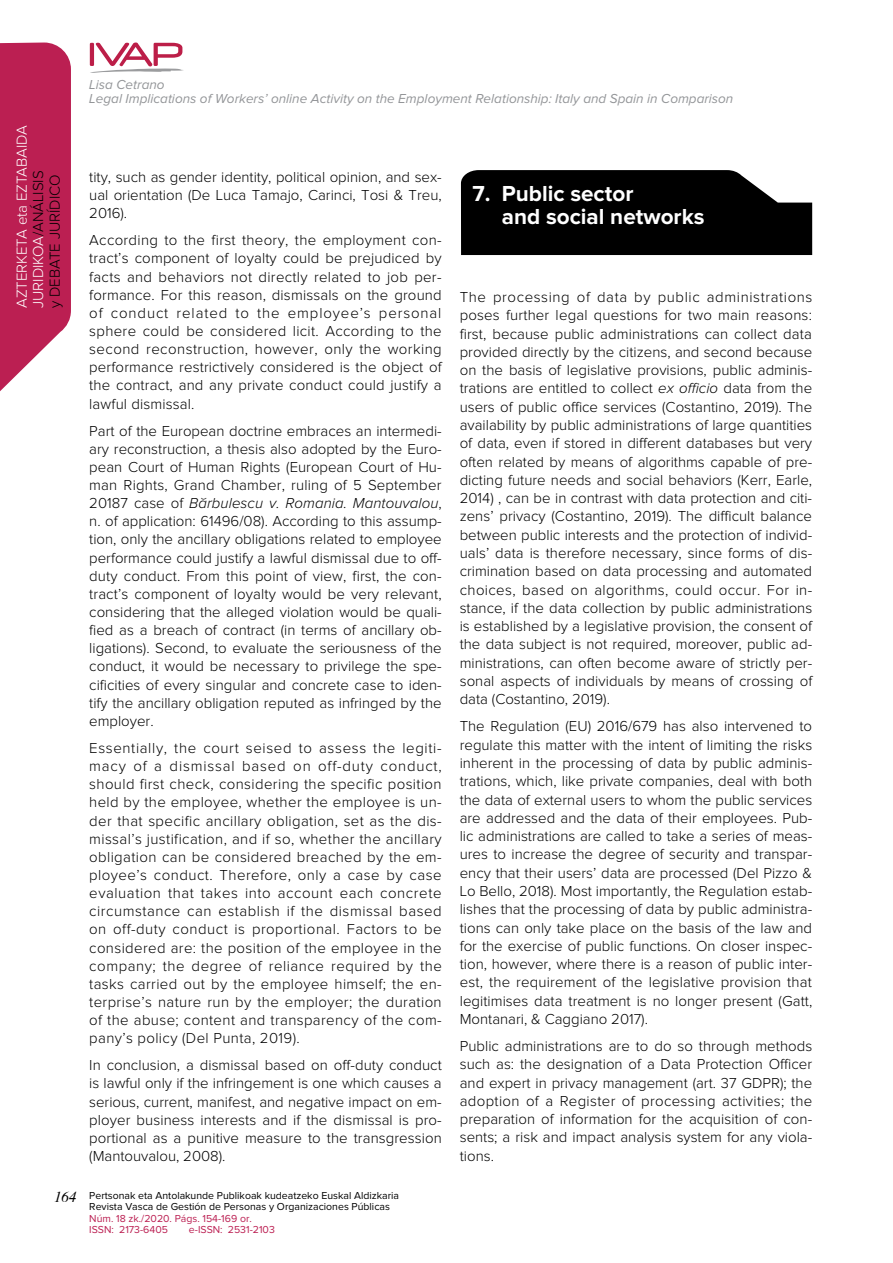
<style>
.page{position:relative;width:893px;height:1263px;background:#fff}
.page>*{position:absolute;margin:0;border:0;box-sizing:border-box;transform-origin:0 0}
.t1{font:700 22.5px/23.2px "Proxima Nova";color:#fff}
.t2{font:300 15px/18.1px "Proxima Nova";color:#000;text-align:justify}
.t3{font:300 15px/16.5px "Proxima Nova";color:#fff}
.t4{font:italic 13.5px/13.5px "Proxima Nova";color:#939598}
.t5{font:10.5px/10.5px "Proxima Nova";color:#000}
.t6{font:10.5px/10.5px "Proxima Nova";color:#bb1f52}
.s1{color:#000}
.s2{font-style:italic}
.s3{font-family:"Times";font-style:italic;font-size:15px}
</style>
<div class="page">
<svg style="left:90px;top:43px;width:94px;height:30px"></svg>
<svg style="left:0;top:43px;width:71px;height:348px;background:#c23664"></svg>
<svg style="left:461px;top:170px;width:351px;height:85px;background:#101010"></svg>
<p class="t3" style="left:13px;top:308px;width:184px;rotate:-90deg">AZTERKETA eta EZTABAIDA<br>JURIDIKOA<span class="s1">/ANÁLISIS<br>y DEBATE JURÍDICO</span></p>
<p class="t4" style="left:89px;top:79px;width:646px">Lisa Cetrano<br>Legal Implications of Workers’ online Activity on the Employment Relationship: Italy and Spain in Comparison</p>
<p class="t2" style="left:89px;top:168px;width:354px">tity, such as gender identity, political opinion, and sex&shy;ual orientation (De Luca Tamajo, Carinci, Tosi &amp; Treu, 2016).</p>
<p class="t2" style="left:89px;top:231px;width:354px">According to the first theory, the employment con&shy;tract’s component of loyalty could be prejudiced by facts and behaviors not directly related to job per&shy;formance. For this reason, dismissals on the ground of conduct related to the employee’s personal sphere could be considered licit. According to the second reconstruction, however, only the working performance restrictively considered is the object of the contract, and any private conduct could justify a lawful dismissal.</p>
<p class="t2" style="left:89px;top:421px;width:354px">Part of the European doctrine embraces an intermedi&shy;ary reconstruction, a thesis also adopted by the Euro&shy;pean Court of Human Rights (European Court of Hu&shy;man Rights, Grand Chamber, ruling of 5 September 20187 case of <span class="s2">Bărbulescu v. Romania. Mantouvalou</span>, n. of application: 61496/08). According to this assump&shy;tion, only the ancillary obligations related to employee performance could justify a lawful dismissal due to off&shy;duty conduct. From this point of view, first, the con&shy;tract’s component of loyalty would be very relevant, considering that the alleged violation would be quali&shy;fied as a breach of contract (in terms of ancillary ob&shy;ligations). Second, to evaluate the seriousness of the conduct, it would be necessary to privilege the spe&shy;cificities of every singular and concrete case to iden&shy;tify the ancillary obligation reputed as infringed by the employer.</p>
<p class="t2" style="left:89px;top:739px;width:354px">Essentially, the court seised to assess the legiti&shy;macy of a dismissal based on off-duty conduct, should first check, considering the specific position held by the employee, whether the employee is un&shy;der that specific ancillary obligation, set as the dis&shy;missal’s justification, and if so, whether the ancillary obligation can be considered breached by the em&shy;ployee’s conduct. Therefore, only a case by case evaluation that takes into account each concrete circumstance can establish if the dismissal based on off-duty conduct is proportional. Factors to be considered are: the position of the employee in the company; the degree of reliance required by the tasks carried out by the employee himself; the en&shy;terprise’s nature run by the employer; the duration of the abuse; content and transparency of the com&shy;pany’s policy (Del Punta, 2019).</p>
<p class="t2" style="left:89px;top:1056px;width:354px">In conclusion, a dismissal based on off-duty conduct is lawful only if the infringement is one which causes a serious, current, manifest, and negative impact on em&shy;ployer business interests and if the dismissal is pro&shy;portional as a punitive measure to the transgression (Mantouvalou, 2008).</p>
<h1 class="t1" style="left:502px;top:183px;width:204px;text-indent:-29px">7. Public sector<br>and social networks</h1>
<p class="t2" style="left:460px;top:288px;width:354px">The processing of data by public administrations poses further legal questions for two main reasons: first, because public administrations can collect data provided directly by the citizens, and second because on the basis of legislative provisions, public adminis&shy;trations are entitled to collect <span class="s2">ex officio</span> data from the users of public office services (Costantino, 2019). The availability by public administrations of large quantities of data, even if stored in different databases but very often related by means of algorithms capable of pre&shy;dicting future needs and social behaviors (Kerr, Earle, 2014) , can be in contrast with data protection and citi&shy;zens’ privacy (Costantino, 2019). The difficult balance between public interests and the protection of individ&shy;uals’ data is therefore necessary, since forms of dis&shy;crimination based on data processing and automated choices, based on algorithms, could occur. For in&shy;stance, if the data collection by public administrations is established by a legislative provision, the consent of the data subject is not required, moreover, public ad&shy;ministrations, can often become aware of strictly per&shy;sonal aspects of individuals by means of crossing of data (Costantino, 2019).</p>
<p class="t2" style="left:460px;top:717px;width:354px">The Regulation (EU) 2016/679 has also intervened to regulate this matter with the intent of limiting the risks inherent in the processing of data by public adminis&shy;trations, which, like private companies, deal with both the data of external users to whom the public services are addressed and the data of their employees. Pub&shy;lic administrations are called to take a series of meas&shy;ures to increase the degree of security and transpar&shy;ency that their users’ data are processed (Del Pizzo &amp; Lo Bello, 2018). Most importantly, the Regulation estab&shy;lishes that the processing of data by public administra&shy;tions can only take place on the basis of the law and for the exercise of public functions. On closer inspec&shy;tion, however, where there is a reason of public inter&shy;est, the requirement of the legislative provision that legitimises data treatment is no longer present (Gatt, Montanari, &amp; Caggiano 2017).</p>
<p class="t2" style="left:460px;top:1037px;width:354px">Public administrations are to do so through methods such as: the designation of a Data Protection Officer and expert in privacy management (art. 37 GDPR); the adoption of a Register of processing activities; the preparation of information for the acquisition of con&shy;sents; a risk and impact analysis system for any viola&shy;tions.</p>
<p class="t5" style="left:89px;top:1191px;width:311px;text-indent:-35px"><span class="s3">164</span> Pertsonak eta Antolakunde Publikoak kudeatzeko Euskal Aldizkaria<br>Revista Vasca de Gestión de Personas y Organizaciones Públicas</p>
<p class="t6" style="left:89px;top:1214px;width:164px">Núm. 18 zk./2020. Págs. 154-169 or.<br>ISSN: 2173-6405</p>
<p class="t6" style="left:189px;top:1224px;width:87px">e-ISSN: 2531-2103</p>
</div>
